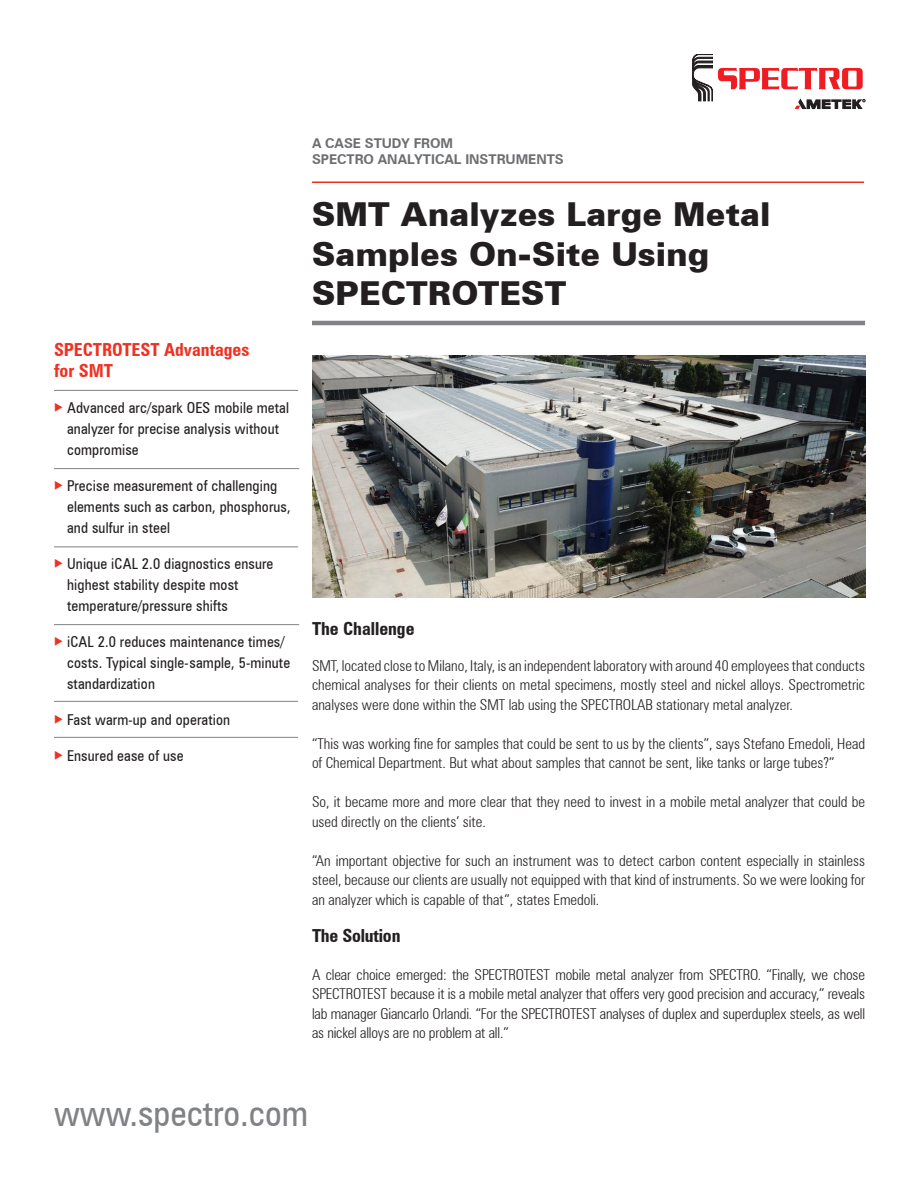
<style>
.page{position:relative;width:918px;height:1188px;background:#fff}
.page>*{position:absolute;margin:0;border:0;box-sizing:border-box;transform-origin:0 0}
.t1{font:condensed 36px "Zurich BT";color:#808285}
.t2{font:900 33px/39.6px "Zurich BT";color:#231f20}
.t3{font:700 condensed 18px/21px "Zurich BT";color:#ef3122}
.t4{font:700 condensed 18px "Zurich BT";color:#231f20}
.t5{font:300 condensed 15px/19.5px "Zurich BT";color:#231f20;text-align:justify}
.t6{font:condensed 15px/21px "Zurich BT";letter-spacing:.01em;color:#231f20}
.t7{font:700 13.5px/16.2px "Zurich BT";color:#6d6e71}
.s1{color:#ef3122}
</style>
<div class="page">
<hr style="left:312px;top:321px;width:553px;height:4px;background:#808285">
<hr style="left:312px;top:181px;width:552px;height:2px;background:#ef3122">
<hr style="left:54px;top:390px;width:244px;height:1px;background:#808285">
<hr style="left:54px;top:468px;width:245px;height:1px;background:#808285">
<hr style="left:54px;top:546px;width:244px;height:1px;background:#808285">
<hr style="left:54px;top:701px;width:244px;height:1px;background:#808285">
<hr style="left:54px;top:624px;width:245px;height:1px;background:#808285">
<hr style="left:54px;top:737px;width:244px;height:1px;background:#808285">
<svg style="left:693px;top:54px;width:172px;height:55px"></svg>
<img style="left:312px;top:356px;width:553px;height:241px">
<p class="t7" style="left:312px;top:136px;width:253px">A CASE STUDY FROM<br>SPECTRO ANALYTICAL INSTRUMENTS</p>
<p class="t3" style="left:54px;top:340px;width:197px">SPECTROTEST Advantages for SMT</p>
<p class="t6" style="left:67px;top:398px;width:224px;text-indent:-13px"><span class="s1">◆</span> Advanced arc/spark OES mobile metal analyzer for precise analysis without compromise</p>
<p class="t6" style="left:67px;top:476px;width:225px;text-indent:-13px"><span class="s1">◆</span> Precise measurement of challenging elements such as carbon, phosphorus, and sulfur in steel</p>
<p class="t6" style="left:67px;top:554px;width:208px;text-indent:-13px"><span class="s1">◆</span> Unique iCAL 2.0 diagnostics ensure highest stability despite most temperature/pressure shifts</p>
<p class="t6" style="left:67px;top:632px;width:225px;text-indent:-13px"><span class="s1">◆</span> iCAL 2.0 reduces maintenance times/ costs. Typical single-sample, 5-minute standardization</p>
<p class="t6" style="left:54px;top:710px;width:178px"><span class="s1">◆</span> Fast warm-up and operation</p>
<p class="t6" style="left:54px;top:746px;width:131px"><span class="s1">◆</span> Ensured ease of use</p>
<h2 class="t2" style="left:312px;top:197px;width:460px">SMT Analyzes Large Metal<br>Samples On-Site Using<br>SPECTROTEST</h2>
<p class="t4" style="left:312px;top:622px;width:104px">The Challenge</p>
<p class="t5" style="left:312px;top:657px;width:555px">SMT, located close to Milano, Italy, is an independent laboratory with around 40 employees that conducts chemical analyses for their clients on metal specimens, mostly steel and nickel alloys. Spectrometric analyses were done within the SMT lab using the SPECTROLAB stationary metal analyzer.</p>
<p class="t5" style="left:312px;top:735px;width:555px">“This was working fine for samples that could be sent to us by the clients”, says Stefano Emedoli, Head of Chemical Department. But what about samples that cannot be sent, like tanks or large tubes?”</p>
<p class="t5" style="left:312px;top:794px;width:555px">So, it became more and more clear that they need to invest in a mobile metal analyzer that could be used directly on the clients’ site.</p>
<p class="t5" style="left:312px;top:852px;width:555px">“An important objective for such an instrument was to detect carbon content especially in stainless steel, because our clients are usually not equipped with that kind of instruments. So we were looking for an analyzer which is capable of that”, states Emedoli.</p>
<p class="t4" style="left:312px;top:929px;width:90px">The Solution</p>
<p class="t5" style="left:312px;top:966px;width:555px">A clear choice emerged: the SPECTROTEST mobile metal analyzer from SPECTRO. “Finally, we chose SPECTROTEST because it is a mobile metal analyzer that offers very good precision and accuracy,” reveals lab manager Giancarlo Orlandi. “For the SPECTROTEST analyses of duplex and superduplex steels, as well as nickel alloys are no problem at all.”</p>
<h1 class="t1" style="left:54px;top:1100px;width:256px">www.spectro.com</h1>
</div>
